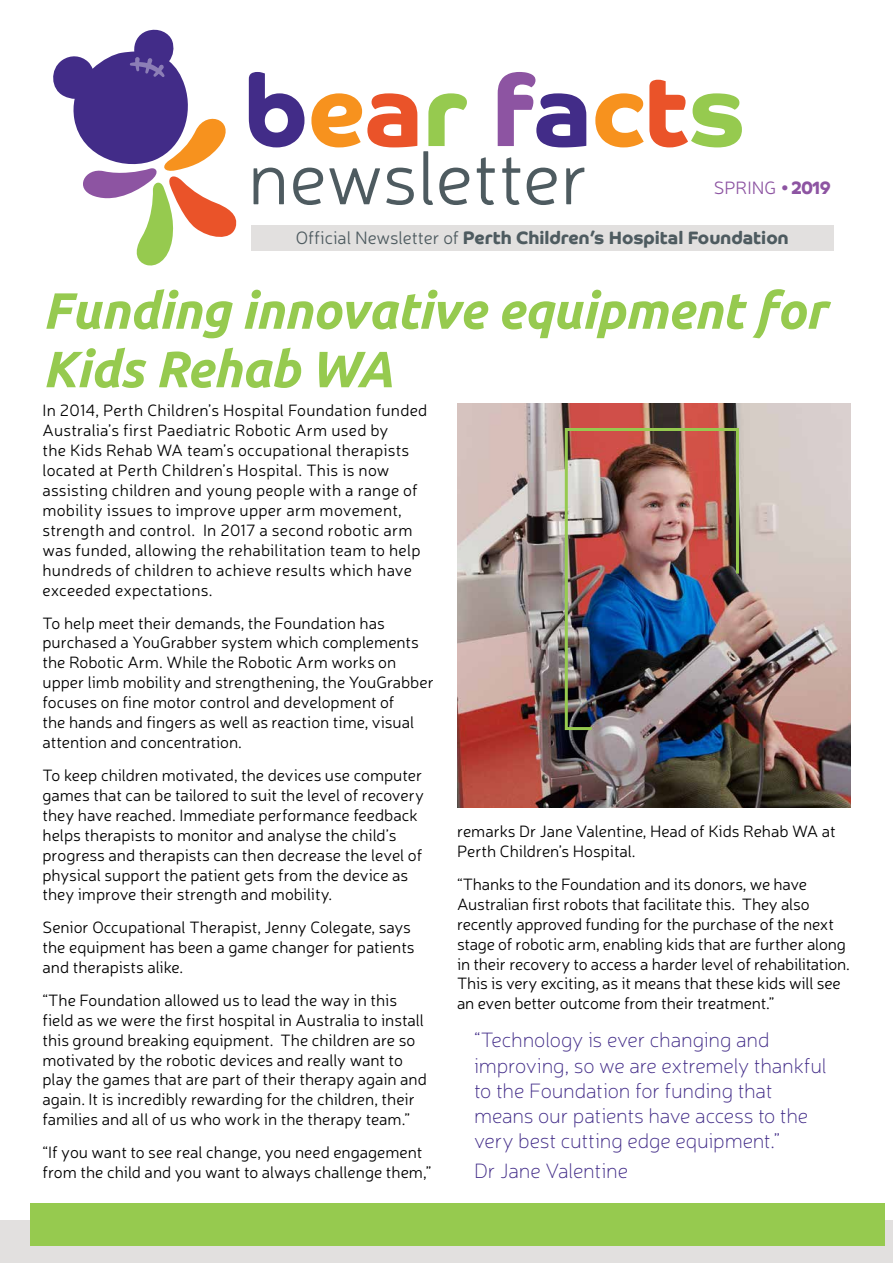
<style>
.page{position:relative;width:893px;height:1263px;background:#fff}
.page>*{position:absolute;margin:0;border:0;box-sizing:border-box;transform-origin:0 0}
.t1{font:700 100.5px "Co Headline";color:#422c88}
.t2{font:italic 700 51px/58.5px "Ubuntu";letter-spacing:-.01em;color:#96ca4f}
.t3{font:100 21px/25.3px "Neris";letter-spacing:-.01em;color:#422c88}
.t4{font:700 18px "Co Headline";color:#4e5b60}
.t5{font:300 18px "Neris";color:#8d54a2}
.t6{font:300 16.5px/20px "Neris";color:#000}
.s1{color:#f7921e}
.s2{color:#ea5329}
.s3{color:#96ca4f}
.s4{color:#8d54a2}
.s5{font-family:"Co Headline";font-weight:700}
.s6{font-family:"Neris";font-weight:300}
</style>
<div class="page">
<div style="left:251px;top:225px;width:582px;height:26px;background:#e2e0df"></div>
<svg style="left:254px;top:151px;width:330px;height:54px"></svg>
<svg style="left:53px;top:29px;width:184px;height:237px"></svg>
<img style="left:457px;top:404px;width:393px;height:404px">
<div style="left:0;top:1220px;width:893px;height:43px;background:#e2e0df"></div>
<div style="left:30px;top:1203px;width:854px;height:43px;background:#96ca4f"></div>
<img style="left:563px;top:426px;width:177px;height:305px">
<h1 class="t1" style="left:244px;top:53px;width:502px">b<span class="s1">e</span><span class="s2">a</span><span class="s3">r</span> <span class="s4">f</span>a<span class="s1">c</span><span class="s2">t</span><span class="s3">s</span></h1>
<p class="t5" style="left:714px;top:176px;width:119px">SPRING <span class="s5">•2019</span></p>
<p class="t4" style="left:296px;top:227px;width:494px"><span class="s6">Official Newsletter of</span> Perth Children’s Hospital Foundation</p>
<h2 class="t2" style="left:43px;top:281px;width:785px">Funding innovative equipment for<br>Kids Rehab WA</h2>
<p class="t6" style="left:43px;top:400px;width:386px">In 2014, Perth Children’s Hospital Foundation funded Australia’s first Paediatric Robotic Arm used by<br>the Kids Rehab WA team’s occupational therapists located at Perth Children’s Hospital. This is now assisting children and young people with a range of mobility issues to improve upper arm movement, strength and control. In 2017 a second robotic arm was funded, allowing the rehabilitation team to help hundreds of children to achieve results which have exceeded expectations.</p>
<p class="t6" style="left:43px;top:612px;width:393px">To help meet their demands, the Foundation has purchased a YouGrabber system which complements the Robotic Arm. While the Robotic Arm works on upper limb mobility and strengthening, the YouGrabber focuses on fine motor control and development of<br>the hands and fingers as well as reaction time, visual attention and concentration.</p>
<p class="t6" style="left:43px;top:765px;width:383px">To keep children motivated, the devices use computer games that can be tailored to suit the level of recovery they have reached. Immediate performance feedback helps therapists to monitor and analyse the child’s progress and therapists can then decrease the level of physical support the patient gets from the device as they improve their strength and mobility.</p>
<p class="t6" style="left:43px;top:917px;width:374px">Senior Occupational Therapist, Jenny Colegate, says the equipment has been a game changer for patients and therapists alike.</p>
<p class="t6" style="left:43px;top:989px;width:386px">“The Foundation allowed us to lead the way in this field as we were the first hospital in Australia to install this ground breaking equipment. The children are so motivated by the robotic devices and really want to play the games that are part of their therapy again and again. It is incredibly rewarding for the children, their families and all of us who work in the therapy team.”</p>
<p class="t6" style="left:43px;top:1142px;width:390px">“If you want to see real change, you need engagement from the child and you want to always challenge them,”</p>
<p class="t6" style="left:457px;top:821px;width:380px">remarks Dr Jane Valentine, Head of Kids Rehab WA at<br>Perth Children’s Hospital.</p>
<p class="t6" style="left:457px;top:874px;width:394px">“Thanks to the Foundation and its donors, we have Australian first robots that facilitate this. They also recently approved funding for the purchase of the next stage of robotic arm, enabling kids that are further along in their recovery to access a harder level of rehabilitation.<br>This is very exciting, as it means that these kids will see an even better outcome from their treatment.”</p>
<p class="t3" style="left:474px;top:1027px;width:354px">“Technology is ever changing and improving, so we are extremely thankful to the Foundation for funding that means our patients have access to the very best cutting edge equipment.”</p>
<p class="t3" style="left:474px;top:1157px;width:155px">Dr Jane Valentine</p>
</div>
